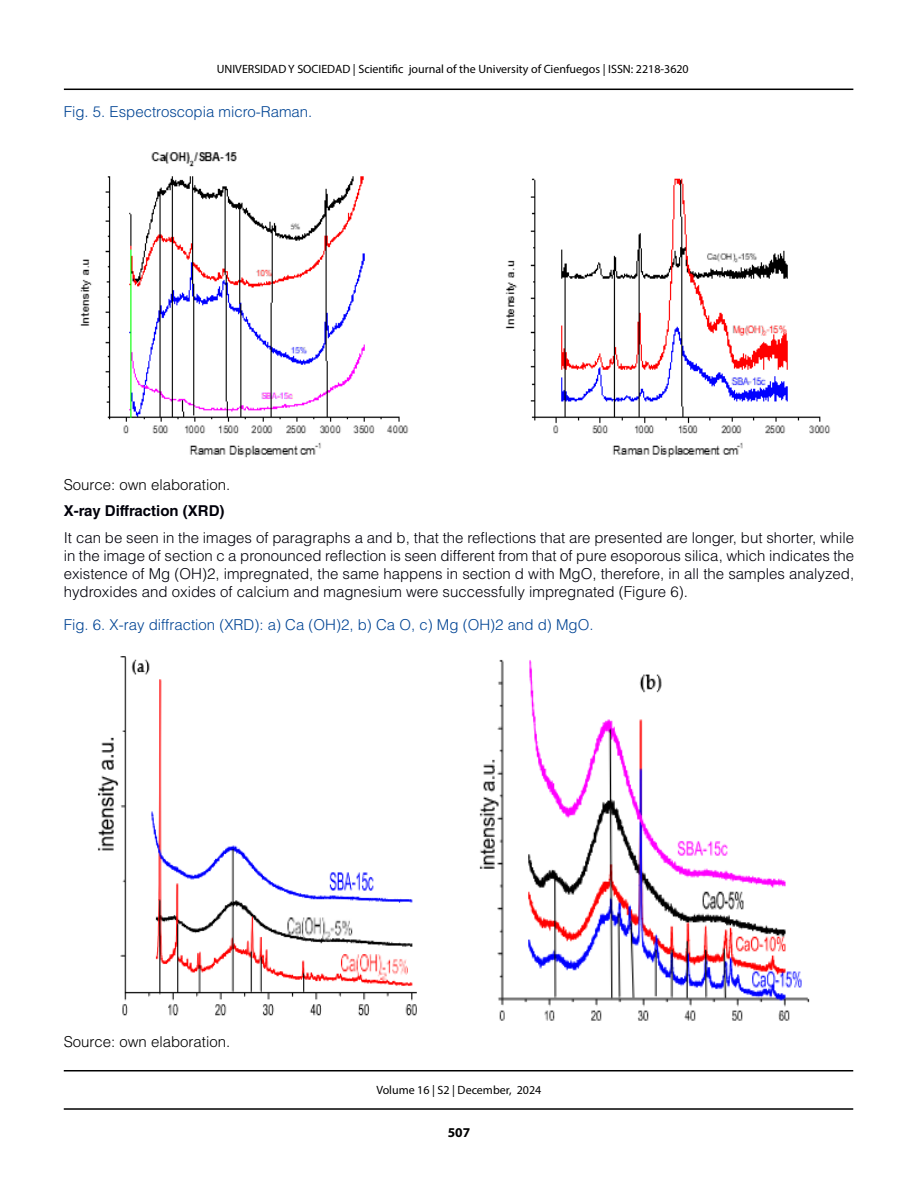
<style>
.page{position:relative;width:918px;height:1188px;background:#fff}
.page>*{position:absolute;margin:0;border:0;box-sizing:border-box;transform-origin:0 0}
.t1{font:300 15px/18px "Helvetica LT Std";color:#00000a;text-align:justify}
.t2{font:300 15px "Helvetica LT Std";color:#004494}
.t3{font:300 15px "Helvetica LT Std";color:#000}
.t4{font:700 15px "Helvetica LT Std";color:#00000a}
.t5{font:700 13.5px "Myriad Pro";color:#000}
.t6{font:12px "Myriad Pro";color:#000}
</style>
<div class="page">
<hr style="left:64px;top:89px;width:789px;height:1px;background:#000">
<hr style="left:64px;top:1108px;width:789px;height:2px;background:#000">
<hr style="left:64px;top:1070px;width:789px;height:1px;background:#000">
<img style="left:80px;top:152px;width:751px;height:306px">
<img style="left:97px;top:656px;width:320px;height:360px">
<img style="left:479px;top:659px;width:331px;height:362px">
<p class="t6" style="left:217px;top:61px;width:474px">UNIVERSIDAD Y SOCIEDAD | Scientific journal of the University of Cienfuegos | ISSN: 2218-3620</p>
<p class="t2" style="left:64px;top:102px;width:250px">Fig. 5. Espectroscopia micro-Raman.</p>
<p class="t3" style="left:64px;top:475px;width:168px">Source: own elaboration.</p>
<p class="t4" style="left:64px;top:502px;width:162px">X-ray Diffraction (XRD)</p>
<p class="t1" style="left:64px;top:528px;width:792px">It can be seen in the images of paragraphs a and b, that the reflections that are presented are longer, but shorter, while in the image of section c a pronounced reflection is seen different from that of pure esoporous silica, which indicates the existence of Mg (OH)2, impregnated, the same happens in section d with MgO, therefore, in all the samples analyzed, hydroxides and oxides of calcium and magnesium were successfully impregnated (Figure 6).</p>
<p class="t2" style="left:64px;top:616px;width:531px">Fig. 6. X-ray diffraction (XRD): a) Ca (OH)2, b) Ca O, c) Mg (OH)2 and d) MgO.</p>
<p class="t3" style="left:64px;top:1032px;width:168px">Source: own elaboration.</p>
<p class="t6" style="left:376px;top:1083px;width:166px">Volume 16 | S2 | December, 2024</p>
<p class="t5" style="left:448px;top:1124px;width:24px">507</p>
</div>
